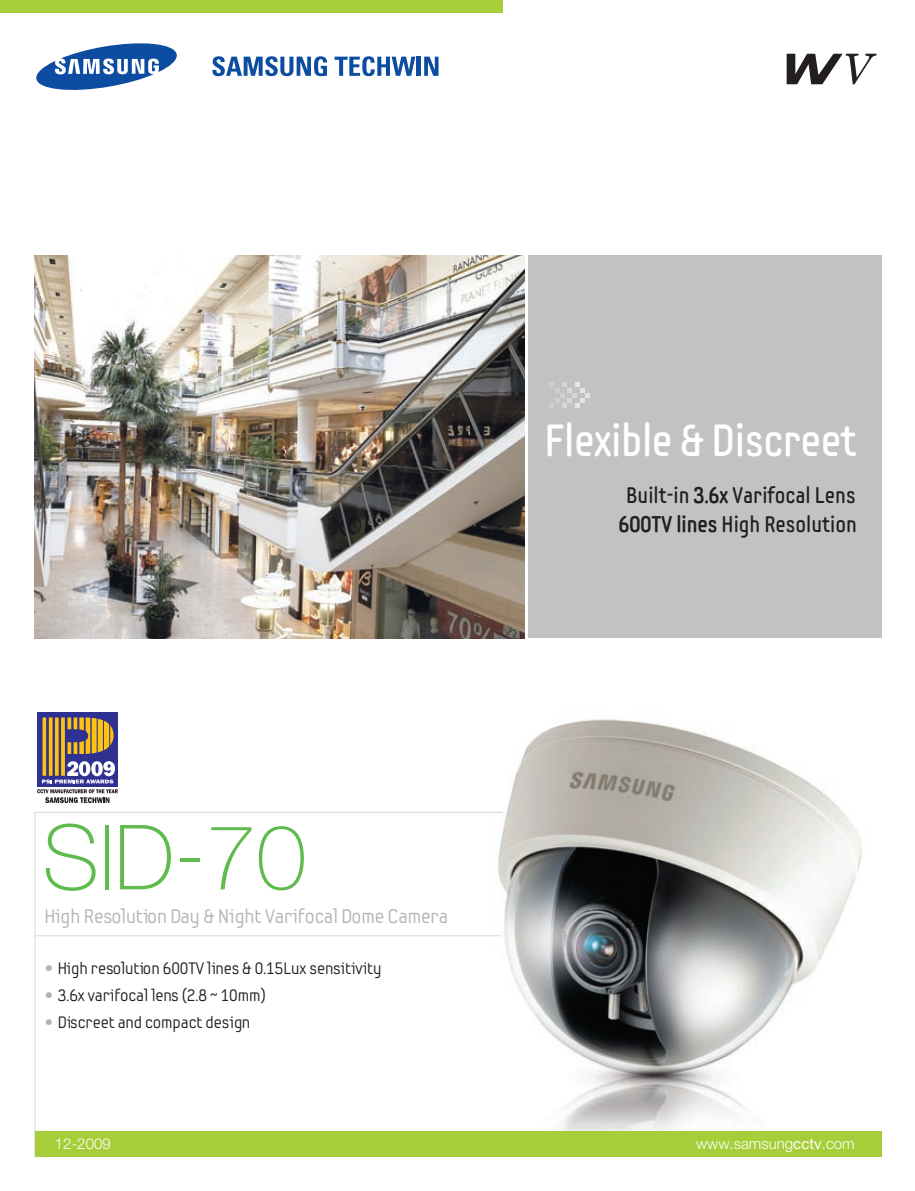
<style>
.page{position:relative;width:915px;height:1191px;background:#fff}
.page>*{position:absolute;margin:0;border:0;box-sizing:border-box;transform-origin:0 0}
.t1{font:100 90px "Helvetica Neue";color:#5fbb4e}
.t2{font:45px "Samsung Imagination Condensed";letter-spacing:-.01em;color:#fff}
.t3{font:22.5px/28.5px "Samsung Imagination Condensed";color:#231f20;text-align:center}
.t4{font:19.5px "Samsung Imagination";color:#b2b3b7}
.t5{font:16.5px "Samsung Imagination";color:#231f20}
.t6{font:300 15px "Helvetica Neue";letter-spacing:.005em;color:#fff}
.s1{font-weight:700}
.s2{font-family:"Helvetica Neue";font-weight:300;color:#b2b3b7}
.s3{font-weight:400}
</style>
<div class="page">
<div style="left:528px;top:255px;width:353px;height:383px;background:#c1c2c4"></div>
<svg style="left:786px;top:54px;width:90px;height:30px"></svg>
<img style="left:404px;top:719px;width:478px;height:438px">
<hr style="left:35px;top:812px;width:1px;height:345px;background:#d6d7d9">
<div style="left:35px;top:1131px;width:846px;height:26px;background:#a6ce39"></div>
<img style="left:35px;top:255px;width:489px;height:383px">
<hr style="left:35px;top:935px;width:465px;height:1px;background:#d6d7d9">
<hr style="left:35px;top:812px;width:467px;height:1px;background:#d6d7d9">
<svg style="left:549px;top:383px;width:40px;height:24px"></svg>
<svg style="left:212px;top:56px;width:115px;height:20px"></svg>
<svg style="left:334px;top:56px;width:81px;height:20px"></svg>
<hr style="left:417px;top:57px;width:4px;height:19px;background:#0d4da1">
<svg style="left:424px;top:57px;width:14px;height:19px"></svg>
<svg style="left:36px;top:43px;width:141px;height:47px"></svg>
<div style="left:1px;top:0;width:502px;height:13px;background:#a6ce39"></div>
<div style="left:37px;top:712px;width:81px;height:75px;background:#2e3092"></div>
<svg style="left:42px;top:717px;width:73px;height:66px"></svg>
<svg style="left:37px;top:789px;width:81px;height:14px"></svg>
<h2 class="t2" style="left:544px;top:412px;width:314px">Flexible &amp; Discreet</h2>
<h3 class="t3" style="left:618px;top:481px;width:240px">Built-in <span class="s1">3.6x</span> Varifocal Lens<br><span class="s1">600TV lines</span> High Resolution</h3>
<h1 class="t1" style="left:42px;top:806px;width:265px">SID-70</h1>
<p class="t4" style="left:45px;top:904px;width:405px">High Resolution Day &amp; Night Varifocal Dome Camera</p>
<p class="t5" style="left:45px;top:958px;width:338px"><span class="s2">•</span> High resolution 600TV lines &amp; 0.15Lux sensitivity</p>
<p class="t5" style="left:45px;top:985px;width:222px"><span class="s2">•</span> 3.6x varifocal lens (2.8 ~ 10mm)</p>
<p class="t5" style="left:45px;top:1012px;width:207px"><span class="s2">•</span> Discreet and compact design</p>
<p class="t6" style="left:55px;top:1134px;width:57px">12-2009</p>
<p class="t6" style="left:695px;top:1134px;width:160px">www.samsung<span class="s3">cctv</span>.com</p>
</div>
